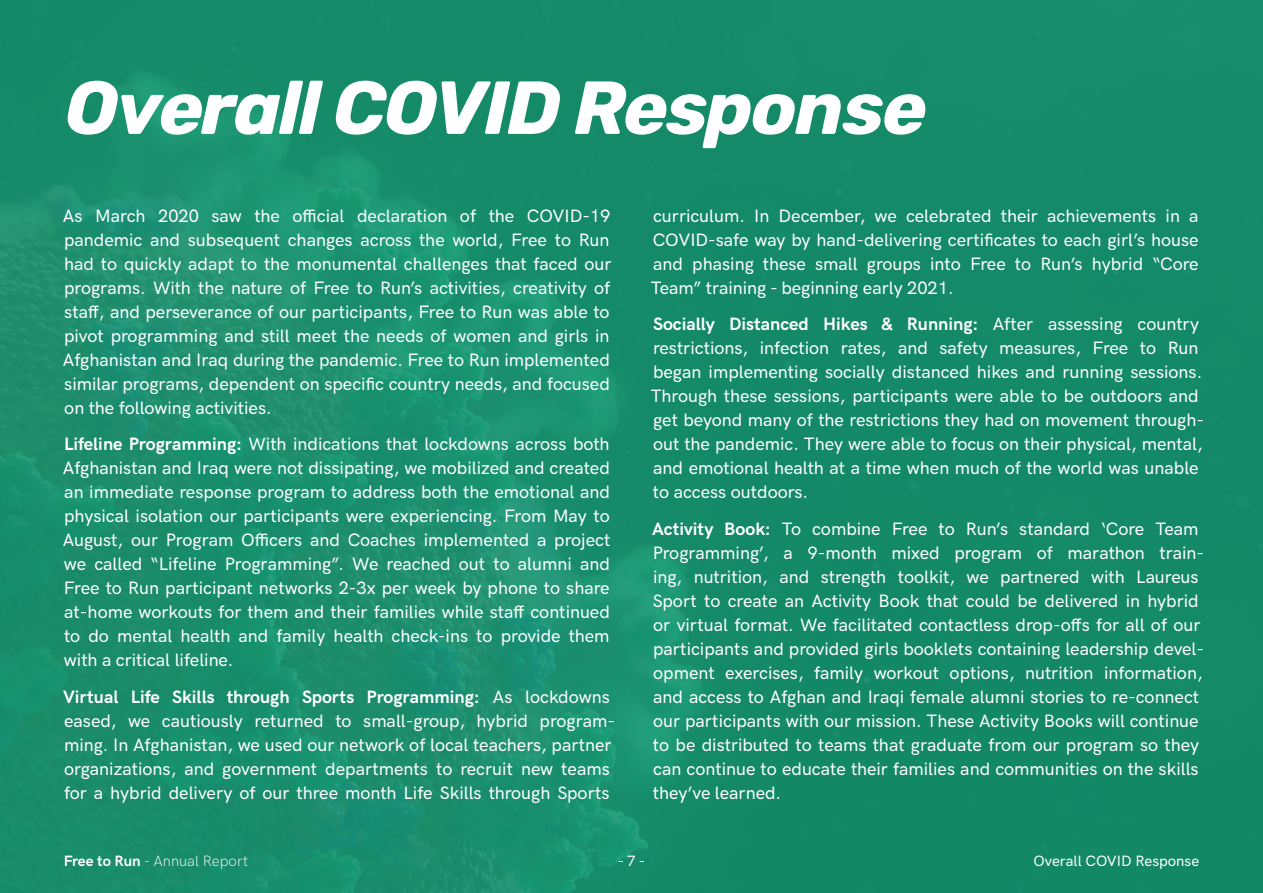
<style>
.page{position:relative;width:1263px;height:893px;background:#fff}
.page>*{position:absolute;margin:0;border:0;box-sizing:border-box;transform-origin:0 0}
.t1{font:italic 700 75px "Rubik";letter-spacing:-.025em;color:#fff}
.t2{font:500 18px/24px "HK Grotesk";color:#fff;text-align:justify}
.t3{font:500 15px "HK Grotesk";color:#fff}
.t4{font:300 15px "HK Grotesk";color:#fff}
.s1{font-weight:700}
</style>
<div class="page">
<img style="left:0;top:0;width:1263px;height:893px">
<h1 class="t1" style="left:65px;top:64px;width:863px">Overall COVID Response</h1>
<p class="t2" style="left:63px;top:202px;width:550px">As March 2020 saw the official declaration of the COVID-19 pandemic and subsequent changes across the world, Free to Run had to quickly adapt to the monumental challenges that faced our programs. With the nature of Free to Run’s activities, creativity of staff, and perseverance of our participants, Free to Run was able to pivot programming and still meet the needs of women and girls in Afghanistan and Iraq during the pandemic. Free to Run implemented similar programs, dependent on specific country needs, and focused on the following activities.</p>
<p class="t2" style="left:63px;top:431px;width:549px"><span class="s1">Lifeline Programming:</span> With indications that lockdowns across both Afghanistan and Iraq were not dissipating, we mobilized and created an immediate response program to address both the emotional and physical isolation our participants were experiencing. From May to August, our Program Officers and Coaches implemented a project we called “Lifeline Programming”. We reached out to alumni and Free to Run participant networks 2-3x per week by phone to share at-home workouts for them and their families while staff continued to do mental health and family health check-ins to provide them with a critical lifeline.</p>
<p class="t2" style="left:63px;top:684px;width:554px;text-align:left"><span class="s1">Virtual Life Skills through Sports Programming:</span> As lockdowns eased, we cautiously returned to small-group, hybrid program&shy;ming. In Afghanistan, we used our network of local teachers, partner organizations, and government departments to recruit new teams for a hybrid delivery of our three month Life Skills through Sports</p>
<p class="t2" style="left:651px;top:202px;width:549px">curriculum. In December, we celebrated their achievements in a COVID-safe way by hand-delivering certificates to each girl’s house and phasing these small groups into Free to Run’s hybrid “Core Team” training - beginning early 2021.</p>
<p class="t2" style="left:651px;top:311px;width:555px;text-align:left"><span class="s1">Socially Distanced Hikes &amp; Running:</span> After assessing country restrictions, infection rates, and safety measures, Free to Run began implementing socially distanced hikes and running sessions.<br>Through these sessions, participants were able to be outdoors and get beyond many of the restrictions they had on movement through&shy;out the pandemic. They were able to focus on their physical, mental, and emotional health at a time when much of the world was unable to access outdoors.</p>
<p class="t2" style="left:652px;top:515px;width:553px;text-align:left"><span class="s1">Activity Book:</span> To combine Free to Run’s standard ‘Core Team Programming’, a 9-month mixed program of marathon train&shy;ing, nutrition, and strength toolkit, we partnered with Laureus Sport to create an Activity Book that could be delivered in hybrid or virtual format. We facilitated contactless drop-offs for all of our participants and provided girls booklets containing leadership devel&shy;opment exercises, family workout options, nutrition information, and access to Afghan and Iraqi female alumni stories to re-connect our participants with our mission. These Activity Books will continue to be distributed to teams that graduate from our program so they can continue to educate their families and communities on the skills they’ve learned.</p>
<p class="t4" style="left:64px;top:850px;width:186px"><span class="s1">Free to Run</span> - Annual Report</p>
<p class="t3" style="left:618px;top:850px;width:29px">- 7 -</p>
<p class="t3" style="left:1033px;top:850px;width:167px">Overall COVID Response</p>
</div>
